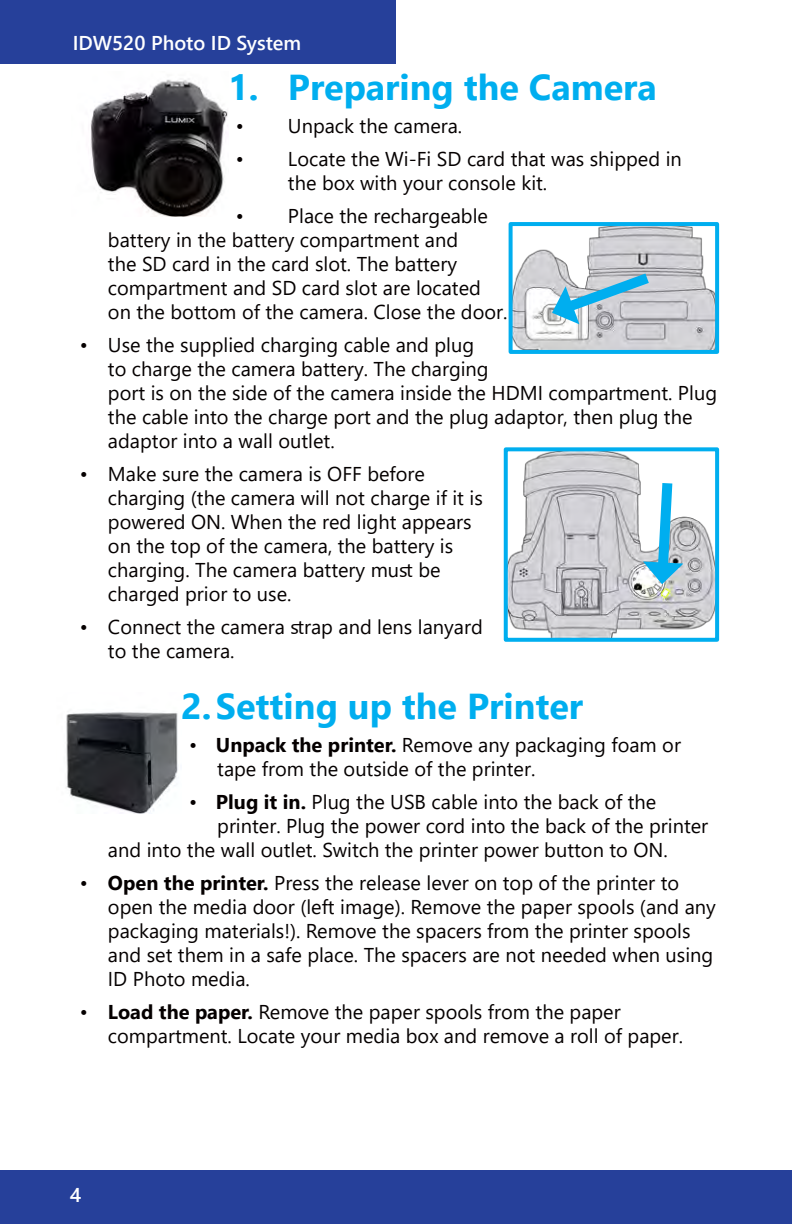
<style>
.page{position:relative;width:792px;height:1224px;background:#fff}
.page>*{position:absolute;margin:0;border:0;box-sizing:border-box;transform-origin:0 0}
.t1{font:700 36px "Segoe UI";color:#00aeef}
.t2{font:20px/24px "Segoe UI";color:#050000}
.t3{font:600 20px "Segoe UI";color:#fff}
.s1{font-weight:700}
</style>
<div class="page">
<div style="left:0;top:0;width:396px;height:64px;background:#26409a"></div>
<div style="left:0;top:1170px;width:792px;height:54px;background:#26409a"></div>
<img style="left:90px;top:79px;width:138px;height:138px">
<img style="left:514px;top:227px;width:200px;height:122px">
<div style="left:509px;top:222px;width:210px;height:132px;border:4px solid #00aeef"></div>
<svg style="left:552px;top:265px;width:108px;height:59px;background:#a2c4d3"></svg>
<img style="left:509px;top:452px;width:205px;height:185px">
<div style="left:504px;top:447px;width:215px;height:195px;border:4px solid #00aeef"></div>
<svg style="left:643px;top:473px;width:40px;height:111px"></svg>
<img style="left:66px;top:712px;width:112px;height:101px">
<p class="t3" style="left:73px;top:24px;width:230px">IDW520 Photo ID System</p>
<h1 class="t1" style="left:228px;top:53px;width:430px">1. Preparing the Camera</h1>
<p class="t2" style="left:236px;top:112px;width:228px">• Unpack the camera.</p>
<p class="t2" style="left:288px;top:145px;width:395px;text-indent:-52px">• Locate the Wi-Fi SD card that was shipped in the box with your console kit.</p>
<p class="t2" style="left:108px;top:202px;width:401px;text-indent:128px">• Place the rechargeable battery in the battery compartment and<br>the SD card in the card slot. The battery compartment and SD card slot are located on the bottom of the camera. Close the door.</p>
<p class="t2" style="left:108px;top:331px;width:611px;text-indent:-28px">• Use the supplied charging cable and plug<br>to charge the camera battery. The charging<br>port is on the side of the camera inside the HDMI compartment. Plug the cable into the charge port and the plug adaptor, then plug the adaptor into a wall outlet.</p>
<p class="t2" style="left:108px;top:460px;width:376px;text-indent:-28px">• Make sure the camera is OFF before charging (the camera will not charge if it is powered ON. When the red light appears on the top of the camera, the battery is charging. The camera battery must be charged prior to use.</p>
<p class="t2" style="left:108px;top:613px;width:376px;text-indent:-28px">• Connect the camera strap and lens lanyard to the camera.</p>
<h1 class="t1" style="left:181px;top:672px;width:403px">2.Setting up the Printer</h1>
<p class="t2" style="left:217px;top:731px;width:465px;text-indent:-28px">• <span class="s1">Unpack the printer.</span> Remove any packaging foam or tape from the outside of the printer.</p>
<p class="t2" style="left:189px;top:788px;width:469px">• <span class="s1">Plug it in.</span> Plug the USB cable into the back of the</p>
<p class="t2" style="left:217px;top:812px;width:492px">printer. Plug the power cord into the back of the printer</p>
<p class="t2" style="left:108px;top:836px;width:561px">and into the wall outlet. Switch the printer power button to ON.</p>
<p class="t2" style="left:108px;top:869px;width:609px;text-indent:-28px">• <span class="s1">Open the printer.</span> Press the release lever on top of the printer to open the media door (left image). Remove the paper spools (and any packaging materials!). Remove the spacers from the printer spools and set them in a safe place. The spacers are not needed when using ID Photo media.</p>
<p class="t2" style="left:108px;top:998px;width:577px;text-indent:-28px">• <span class="s1">Load the paper.</span> Remove the paper spools from the paper compartment. Locate your media box and remove a roll of paper.</p>
<p class="t3" style="left:70px;top:1176px;width:13px">4</p>
</div>
